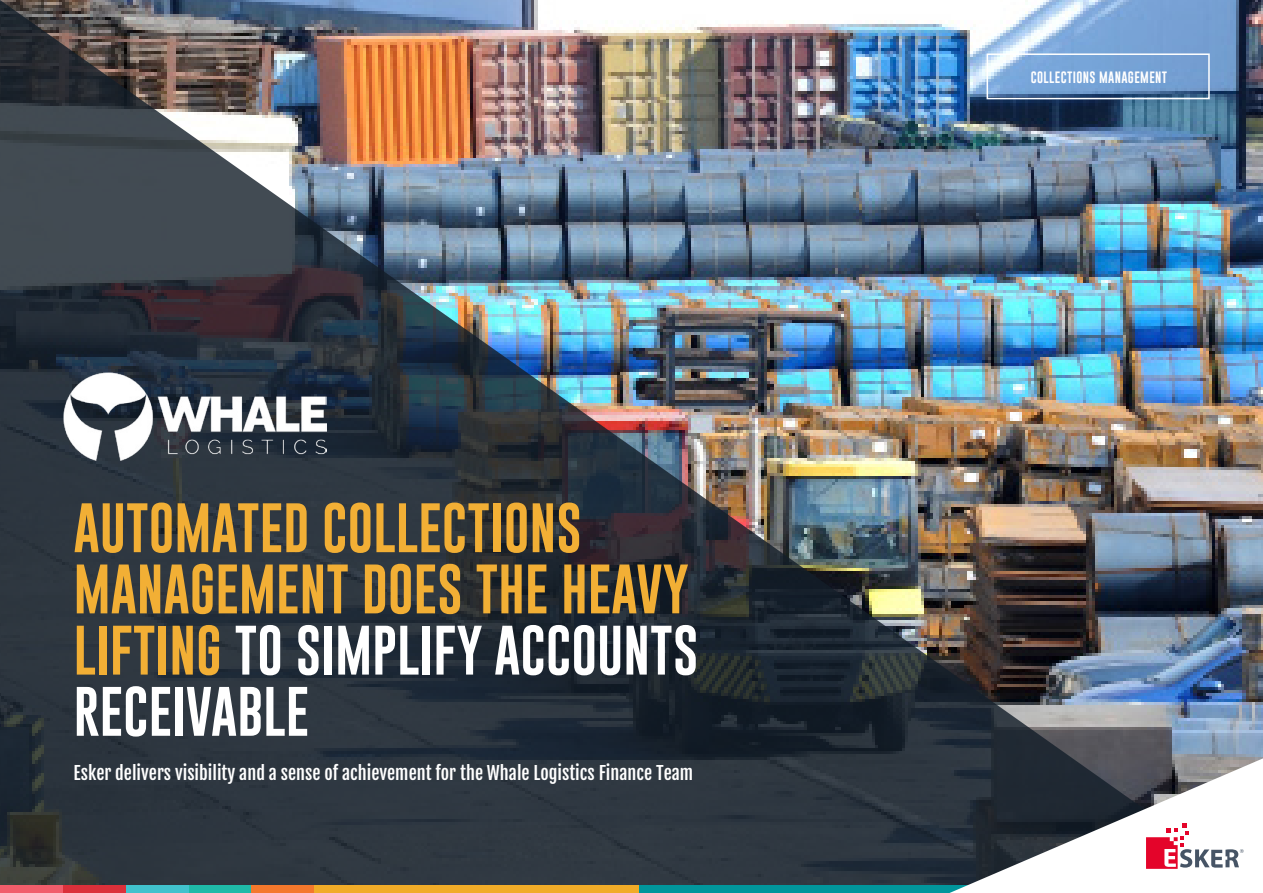
<style>
.page{position:relative;width:1263px;height:893px;background:#fff}
.page>*{position:absolute;margin:0;border:0;box-sizing:border-box;transform-origin:0 0}
.t1{font:51px/61.2px "Gobold";color:#f2af35}
.t2{font:18px "Fjalla One";color:#fff}
.t3{font:12px "Gobold";letter-spacing:.03em;color:#fff}
.s1{color:#fff}
</style>
<div class="page">
<img style="left:0;top:0;width:1263px;height:885px">
<svg style="left:986px;top:53px;width:224px;height:47px;background:#7da3d0"></svg>
<img style="left:64px;top:373px;width:262px;height:89px">
<div style="left:0;top:885px;width:1263px;height:8px;background:#01969c"></div>
<div style="left:0;top:885px;width:63px;height:8px;background:#f15d6b"></div>
<div style="left:63px;top:885px;width:63px;height:8px;background:#db303a"></div>
<div style="left:126px;top:885px;width:63px;height:8px;background:#41c2cd"></div>
<div style="left:189px;top:885px;width:63px;height:8px;background:#1fbaa8"></div>
<div style="left:252px;top:885px;width:63px;height:8px;background:#f4782c"></div>
<div style="left:315px;top:885px;width:324px;height:8px;background:#f1ac28"></div>
<svg style="left:949px;top:758px;width:314px;height:135px"></svg>
<p class="t1" style="left:74px;top:497px;width:626px">AUTOMATED COLLECTIONS<br>MANAGEMENT DOES THE HEAVY<br>LIFTING <span class="s1">TO SIMPLIFY ACCOUNTS<br>RECEIVABLE</span></p>
<p class="t2" style="left:74px;top:762px;width:621px">Esker delivers visibility and a sense of achievement for the Whale Logistics Finance Team</p>
<p class="t3" style="left:1031px;top:70px;width:138px">COLLECTIONS MANAGEMENT</p>
</div>
